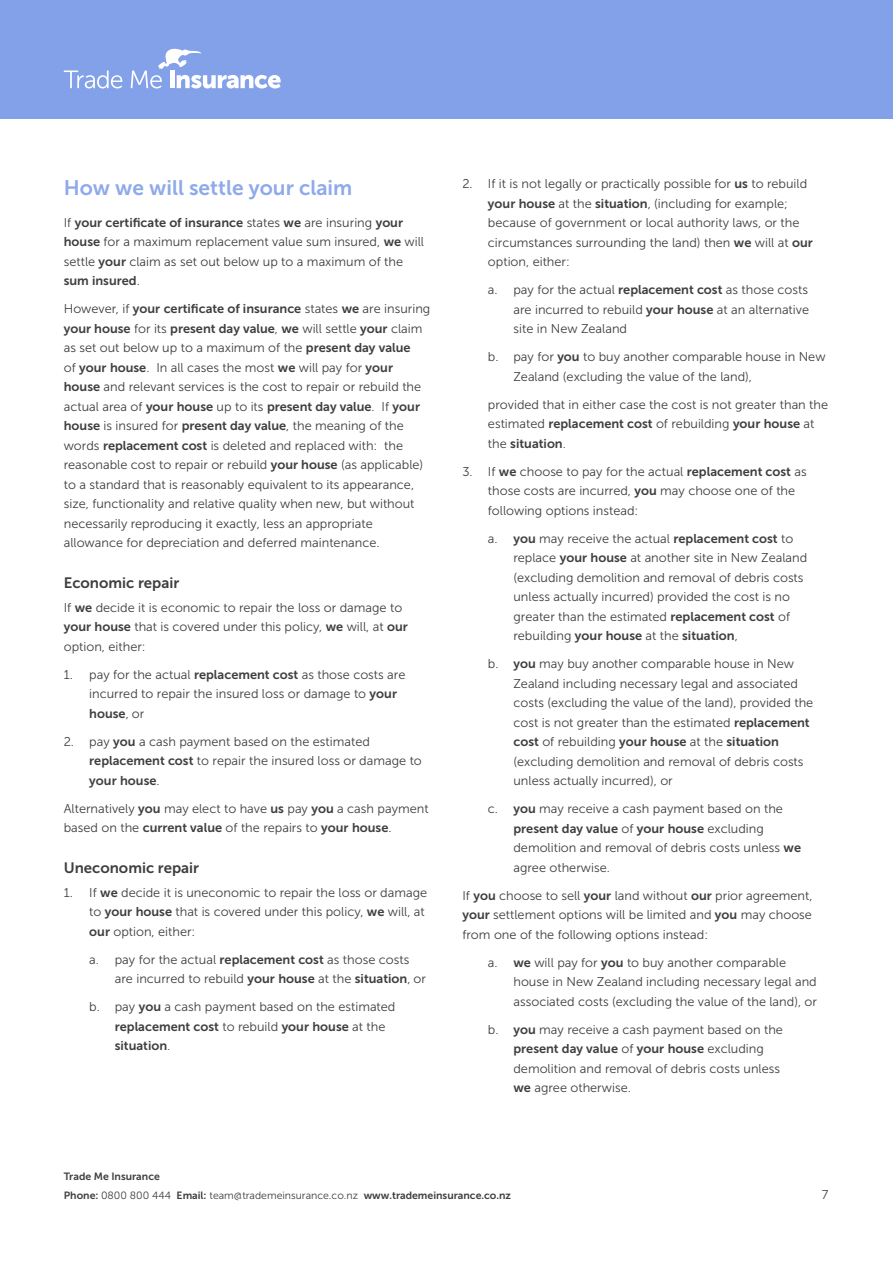
<style>
.page{position:relative;width:893px;height:1263px;background:#fff}
.page>*{position:absolute;margin:0;border:0;box-sizing:border-box;transform-origin:0 0}
.t1{font:21px "Museo Sans 700";color:#8faaeb}
.t2{font:15px "Museo Sans 700";color:#3e3e3f}
.t3{font:12.75px/19.5px "Museo Sans 300";color:#3e3e3f}
.t4{font:12.75px/19.5px "Museo Sans 700";color:#3e3e3f}
.t5{font:10.5px/19.2px "Museo Sans 700";color:#3e3e3f}
.s1{font-family:"Museo Sans 300"}
.s2{font-family:"Museo Sans 700"}
</style>
<div class="page">
<div style="left:0;top:0;width:893px;height:119px;background:#83a1e9"></div>
<svg style="left:64px;top:70px;width:58px;height:18px"></svg>
<svg style="left:131px;top:48px;width:150px;height:40px"></svg>
<h1 class="t1" style="left:64px;top:176px;width:290px">How we will settle your claim</h1>
<p class="t4" style="left:64px;top:213px;width:341px"><span class="s1">If</span> your certificate of insurance <span class="s1">states</span> we <span class="s1">are insuring</span> your</p>
<p class="t3" style="left:64px;top:232px;width:362px"><span class="s2">house</span> for a maximum replacement value sum insured, <span class="s2">we</span> will settle <span class="s2">your</span> claim as set out below up to a maximum of the</p>
<p class="t4" style="left:64px;top:267px;width:368px;line-height:28px">sum insured<span class="s1">.<br>However, if</span> your certificate of insurance <span class="s1">states</span> we <span class="s1">are insuring</span></p>
<p class="t4" style="left:64px;top:319px;width:360px">your house <span class="s1">for its</span> present day value<span class="s1">,</span> we <span class="s1">will settle</span> your <span class="s1">claim</span></p>
<p class="t3" style="left:64px;top:338px;width:359px">as set out below up to a maximum of the <span class="s2">present day value </span>of <span class="s2">your house</span>. In all cases the most <span class="s2">we</span> will pay for <span class="s2">your house</span> and relevant services is the cost to repair or rebuild the</p>
<p class="t4" style="left:64px;top:397px;width:358px"><span class="s1">actual area of</span> your house <span class="s1">up to its</span> present day value<span class="s1">. If</span> your</p>
<p class="t3" style="left:64px;top:416px;width:361px"><span class="s2">house</span> is insured for <span class="s2">present day value</span>, the meaning of the words <span class="s2">replacement cost</span> is deleted and replaced with: the reasonable cost to repair or rebuild <span class="s2">your house</span> (as applicable) to a standard that is reasonably equivalent to its appearance, size, functionality and relative quality when new, but without necessarily reproducing it exactly, less an appropriate allowance for depreciation and deferred maintenance.</p>
<p class="t2" style="left:64px;top:575px;width:117px">Economic repair</p>
<p class="t3" style="left:64px;top:598px;width:345px">If <span class="s2">we</span> decide it is economic to repair the loss or damage to <span class="s2">your house</span> that is covered under this policy, <span class="s2">we</span> will, at <span class="s2">our </span>option, either:</p>
<p class="t3" style="left:89px;top:665px;width:318px;text-indent:-26px">1. pay for the actual <span class="s2">replacement cost</span> as those costs are incurred to repair the insured loss or damage to <span class="s2">your</span></p>
<p class="t4" style="left:89px;top:704px;width:57px">house<span class="s1">, or</span></p>
<p class="t3" style="left:89px;top:732px;width:334px;text-indent:-26px">2. pay <span class="s2">you</span> a cash payment based on the estimated <span class="s2">replacement cost</span> to repair the insured loss or damage to</p>
<p class="t4" style="left:89px;top:771px;width:72px">your house<span class="s1">.</span></p>
<p class="t3" style="left:64px;top:799px;width:366px">Alternatively <span class="s2">you</span> may elect to have <span class="s2">us</span> pay <span class="s2">you</span> a cash payment based on the <span class="s2">current value</span> of the repairs to <span class="s2">your house</span>.</p>
<p class="t2" style="left:64px;top:860px;width:137px">Uneconomic repair</p>
<p class="t3" style="left:89px;top:883px;width:339px;text-indent:-26px">1. If <span class="s2">we</span> decide it is uneconomic to repair the loss or damage to <span class="s2">your house</span> that is covered under this policy, <span class="s2">we</span> will, at <span class="s2">our</span> option, either:</p>
<p class="t3" style="left:115px;top:950px;width:313px;text-indent:-26px">a. pay for the actual <span class="s2">replacement cost</span> as those costs are incurred to rebuild <span class="s2">your house</span> at the <span class="s2">situation</span>, or</p>
<p class="t3" style="left:89px;top:997px;width:308px">b. pay <span class="s2">you</span> a cash payment based on the estimated</p>
<p class="t4" style="left:115px;top:1017px;width:272px">replacement cost <span class="s1">to rebuild</span> your house <span class="s1">at the </span>situation<span class="s1">.</span></p>
<p class="t3" style="left:488px;top:174px;width:326px;text-indent:-26px">2. If it is not legally or practically possible for <span class="s2">us</span> to rebuild <span class="s2">your house</span> at the <span class="s2">situation</span>, (including for example; because of government or local authority laws, or the circumstances surrounding the land) then <span class="s2">we</span> will at <span class="s2">our </span>option, either:</p>
<p class="t3" style="left:513px;top:280px;width:297px;text-align:justify;text-indent:-26px">a. pay for the actual <span class="s2">replacement cost</span> as those costs are incurred to rebuild <span class="s2">your house</span> at an alternative site in New Zealand</p>
<p class="t3" style="left:513px;top:347px;width:314px;text-indent:-26px">b. pay for <span class="s2">you</span> to buy another comparable house in New<br>Zealand (excluding the value of the land),</p>
<p class="t3" style="left:488px;top:395px;width:342px">provided that in either case the cost is not greater than the</p>
<p class="t4" style="left:488px;top:414px;width:328px"><span class="s1">estimated</span> replacement cost <span class="s1">of rebuilding</span> your house <span class="s1">at the</span> situation<span class="s1">.</span></p>
<p class="t3" style="left:488px;top:462px;width:320px;text-indent:-26px">3. If <span class="s2">we</span> choose to pay for the actual <span class="s2">replacement cost</span> as those costs are incurred, <span class="s2">you</span> may choose one of the following options instead:</p>
<p class="t3" style="left:513px;top:529px;width:295px;text-indent:-26px">a. <span class="s2">you</span> may receive the actual <span class="s2">replacement cost</span> to replace <span class="s2">your house</span> at another site in New Zealand (excluding demolition and removal of debris costs unless actually incurred) provided the cost is no greater than the estimated <span class="s2">replacement cost</span> of</p>
<p class="t4" style="left:513px;top:626px;width:226px"><span class="s1">rebuilding</span> your house <span class="s1">at the</span> situation<span class="s1">,</span></p>
<p class="t3" style="left:513px;top:654px;width:301px;text-indent:-26px">b. <span class="s2">you</span> may buy another comparable house in New Zealand including necessary legal and associated costs (excluding the value of the land), provided the cost is not greater than the estimated <span class="s2">replacement</span></p>
<p class="t4" style="left:513px;top:732px;width:267px">cost <span class="s1">of rebuilding</span> your house <span class="s1">at the</span> situation</p>
<p class="t3" style="left:513px;top:752px;width:292px">(excluding demolition and removal of debris costs unless actually incurred), or</p>
<p class="t3" style="left:488px;top:799px;width:297px">c. <span class="s2">you</span> may receive a cash payment based on the</p>
<p class="t4" style="left:513px;top:819px;width:252px">present day value <span class="s1">of</span> your house <span class="s1">excluding</span></p>
<p class="t3" style="left:513px;top:838px;width:289px">demolition and removal of debris costs unless <span class="s2">we </span>agree otherwise.</p>
<p class="t3" style="left:462px;top:886px;width:352px;text-align:justify">If <span class="s2">you</span> choose to sell <span class="s2">your</span> land without <span class="s2">our</span> prior agreement, <span class="s2">your</span> settlement options will be limited and <span class="s2">you</span> may choose from one of the following options instead:</p>
<p class="t3" style="left:513px;top:953px;width:305px;text-indent:-26px">a. <span class="s2">we</span> will pay for <span class="s2">you</span> to buy another comparable house in New Zealand including necessary legal and associated costs (excluding the value of the land), or</p>
<p class="t3" style="left:488px;top:1020px;width:297px">b. <span class="s2">you</span> may receive a cash payment based on the</p>
<p class="t4" style="left:513px;top:1039px;width:252px">present day value <span class="s1">of</span> your house <span class="s1">excluding</span></p>
<p class="t3" style="left:513px;top:1059px;width:268px">demolition and removal of debris costs unless <span class="s2">we</span> agree otherwise.</p>
<p class="t5" style="left:64px;top:1167px;width:449px">Trade Me Insurance<br>Phone: <span class="s1">0800 800 444</span> Email: <span class="s1">team@trademeinsurance.co.nz</span> www.trademeinsurance.co.nz</p>
<p class="t3" style="left:822px;top:1185px;width:8px">7</p>
</div>
